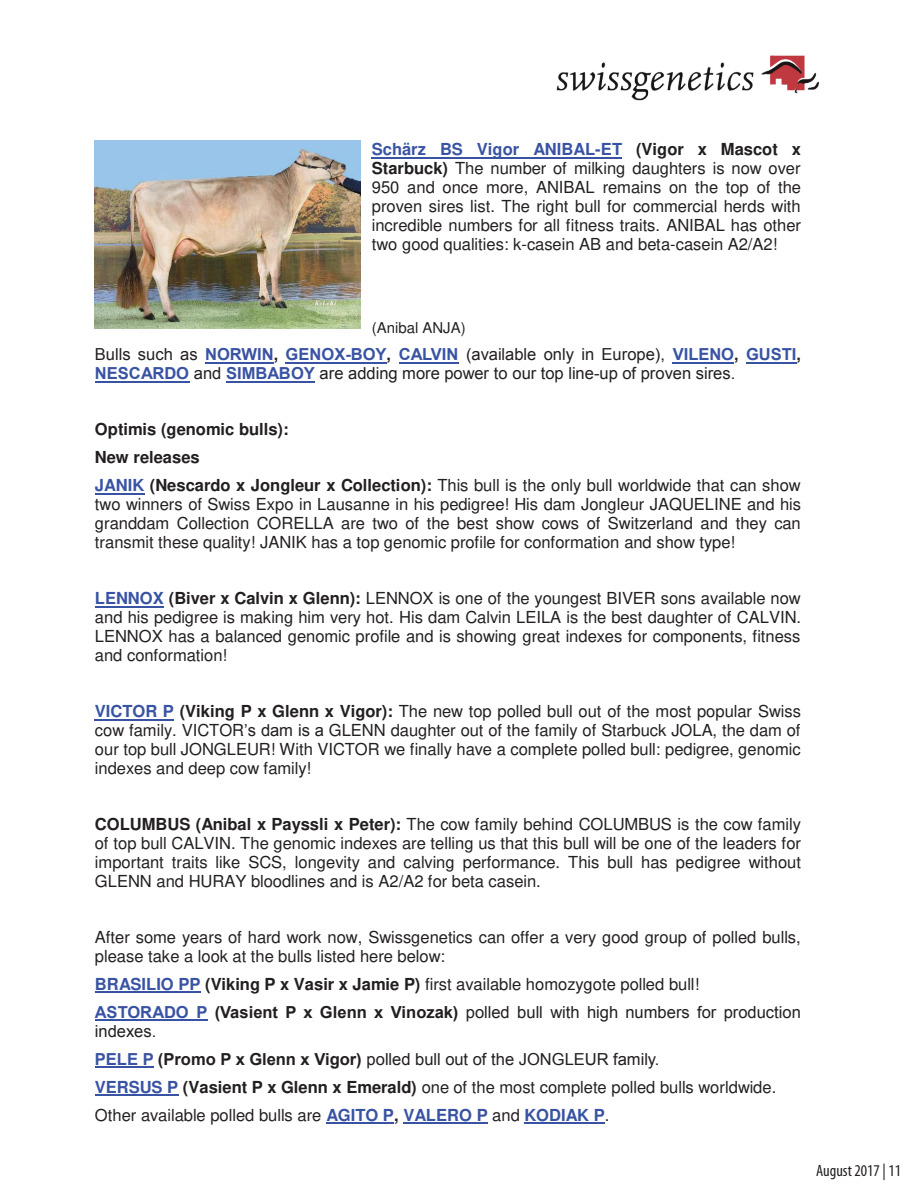
<style>
.page{position:relative;width:918px;height:1188px;background:#fff}
.page>*{position:absolute;margin:0;border:0;box-sizing:border-box;transform-origin:0 0}
.t1{font:16.5px/19px "Helvetica";color:#231f20;text-align:justify}
.t2{font:16.5px/18.9px "Arial";color:#231f20}
.t3{font:700 16.5px/28px "Helvetica";color:#231f20}
.t4{font:condensed 16.5px "Myriad Pro";color:#231f20}
.t5{font:15px "Helvetica";color:#231f20}
.s1{font-weight:700;color:#3853a3}
.s2{font-weight:700}
.s3{color:#3853a3}
.s4{font-weight:400}
.s5{font-family:"Arial"}
</style>
<div class="page">
<img style="left:556px;top:55px;width:263px;height:46px">
<hr style="left:372px;top:157px;width:250px;height:2px;background:#3853a3">
<hr style="left:205px;top:362px;width:69px;height:2px;background:#3853a3">
<hr style="left:286px;top:362px;width:101px;height:2px;background:#3853a3">
<hr style="left:399px;top:362px;width:60px;height:2px;background:#3853a3">
<hr style="left:673px;top:362px;width:61px;height:2px;background:#3853a3">
<hr style="left:746px;top:362px;width:50px;height:2px;background:#3853a3">
<hr style="left:95px;top:381px;width:94px;height:2px;background:#3853a3">
<hr style="left:226px;top:381px;width:89px;height:2px;background:#3853a3">
<hr style="left:95px;top:493px;width:49px;height:2px;background:#3853a3">
<hr style="left:95px;top:606px;width:69px;height:2px;background:#3853a3">
<hr style="left:95px;top:719px;width:79px;height:2px;background:#3853a3">
<hr style="left:95px;top:992px;width:105px;height:1px;background:#3853a3">
<hr style="left:95px;top:1019px;width:112px;height:2px;background:#3853a3">
<hr style="left:95px;top:1066px;width:58px;height:2px;background:#3853a3">
<hr style="left:95px;top:1094px;width:83px;height:2px;background:#3853a3">
<hr style="left:326px;top:1122px;width:68px;height:2px;background:#3853a3">
<hr style="left:403px;top:1122px;width:85px;height:2px;background:#3853a3">
<hr style="left:525px;top:1122px;width:80px;height:2px;background:#3853a3">
<img style="left:95px;top:141px;width:266px;height:188px">
<p class="t1" style="left:372px;top:141px;width:431px"><span class="s1">Schärz BS Vigor ANIBAL-ET</span> <span class="s2">(Vigor x Mascot x Starbuck)</span> The number of milking daughters is now over 950 and once more, ANIBAL remains on the top of the proven sires list. The right bull for commercial herds with incredible numbers for all fitness traits. ANIBAL has other two good qualities: k-casein AB and beta-casein A2/A2!</p>
<p class="t5" style="left:372px;top:322px;width:96px">(Anibal ANJA)</p>
<p class="t2" style="left:95px;top:345px;width:708px">Bulls such as <span class="s1">NORWIN</span><span class="s2">,</span> <span class="s1">GENOX-BOY</span><span class="s2">,</span> <span class="s1">CALVIN</span> (available only in Europe), <span class="s1">VILENO</span><span class="s2">,</span> <span class="s1">GUSTI</span><span class="s2">,<br></span><span class="s1">NESCARDO</span> and <span class="s1">SIMBABOY</span> are adding more power to our top line-up of proven sires.</p>
<p class="t3" style="left:95px;top:417px;width:707px">Optimis (genomic bulls):<br>New releases<br><span class="s3">JANIK</span> (Nescardo x Jongleur x Collection): <span class="s4">This bull is the only bull worldwide that can show</span></p>
<p class="t1" style="left:95px;top:496px;width:708px">two winners of Swiss Expo in Lausanne in his pedigree! His dam Jongleur JAQUELINE and his granddam Collection CORELLA are two of the best show cows of Switzerland and they can transmit these quality! JANIK has a top genomic profile for conformation and show type!</p>
<p class="t1" style="left:95px;top:590px;width:708px"><span class="s1">LENNOX</span> <span class="s2">(Biver x Calvin x Glenn):</span> LENNOX is one of the youngest BIVER sons available now and his pedigree is making him very hot. His dam Calvin LEILA is the best daughter of CALVIN.<br>LENNOX has a balanced genomic profile and is showing great indexes for components, fitness and conformation!</p>
<p class="t1" style="left:95px;top:703px;width:708px"><span class="s1">VICTOR P</span> <span class="s2">(Viking P x Glenn x Vigor):</span> The new top polled bull out of the most popular Swiss cow family. VICTOR<span class="s5">’s dam is a</span> GLENN daughter out of the family of Starbuck JOLA, the dam of our top bull JONGLEUR! With VICTOR we finally have a complete polled bull: pedigree, genomic indexes and deep cow family!</p>
<p class="t1" style="left:95px;top:816px;width:708px"><span class="s2">COLUMBUS (Anibal x Payssli x Peter):</span> The cow family behind COLUMBUS is the cow family of top bull CALVIN. The genomic indexes are telling us that this bull will be one of the leaders for important traits like SCS, longevity and calving performance. This bull has pedigree without GLENN and HURAY bloodlines and is A2/A2 for beta casein.</p>
<p class="t1" style="left:95px;top:929px;width:707px">After some years of hard work now, Swissgenetics can offer a very good group of polled bulls, please take a look at the bulls listed here below:</p>
<p class="t1" style="left:95px;top:976px;width:606px"><span class="s1">BRASILIO PP</span> <span class="s2">(Viking P x Vasir x Jamie P)</span> first available homozygote polled bull!</p>
<p class="t2" style="left:95px;top:1003px;width:707px"><span class="s1">ASTORADO P</span> <span class="s2">(Vasient P x Glenn x Vinozak)</span> polled bull with high numbers for production indexes.</p>
<p class="t2" style="left:95px;top:1050px;width:566px"><span class="s1">PELE P</span> <span class="s2">(Promo P x Glenn x Vigor)</span> polled bull out of the JONGLEUR family.</p>
<p class="t1" style="left:95px;top:1074px;width:683px;line-height:28px"><span class="s1">VERSUS P</span> <span class="s2">(Vasient P x Glenn x Emerald)</span> one of the most complete polled bulls worldwide.<br>Other available polled bulls are <span class="s1">AGITO P</span><span class="s2">,</span> <span class="s1">VALERO P</span> and <span class="s1">KODIAK P</span>.</p>
<p class="t4" style="left:816px;top:1161px;width:86px">August 2017 | 11</p>
</div>
